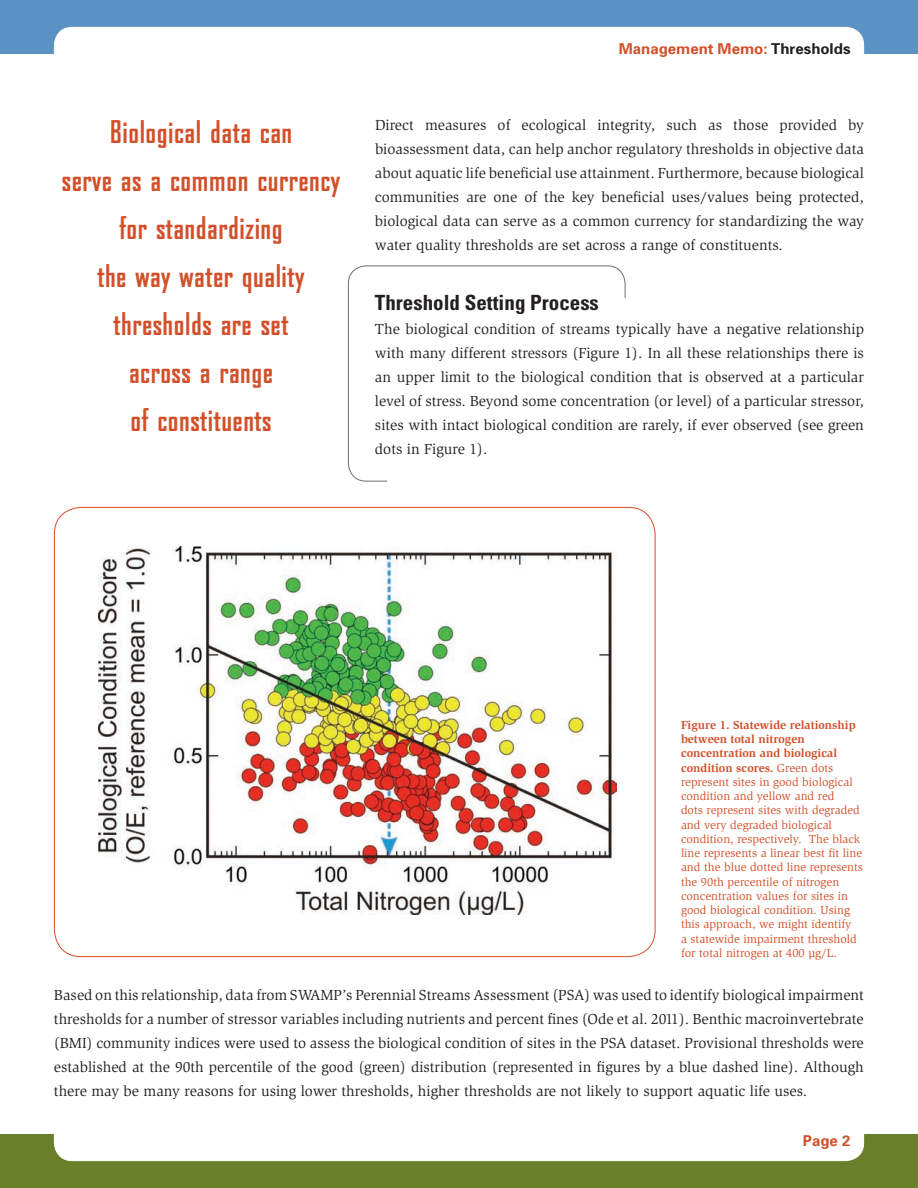
<style>
.page{position:relative;width:918px;height:1188px;background:#fff}
.page>*{position:absolute;margin:0;border:0;box-sizing:border-box;transform-origin:0 0}
.t1{font:700 30px/48px "Bureau Agency";letter-spacing:.02em;color:#d34f29;text-align:center}
.t2{font:700 condensed 21px "Univers";color:#231f20}
.t3{font:15px/24px "Slimbach";color:#231f20;text-align:justify}
.t4{font:700 15px "Univers";color:#d34f29}
.t5{font:12px/14.2px "Slimbach";color:#d34f29}
.s1{color:#231f20}
.s2{font-weight:700}
</style>
<div class="page">
<div style="left:0;top:1134px;width:918px;height:54px;background:#6b7f2a"></div>
<div style="left:54px;top:1074px;width:810px;height:87px;background:#fff;border-radius:18px"></div>
<div style="left:54px;top:1073px;width:810px;height:88px;border:1px solid #fff;border-radius:18px"></div>
<div style="left:0;top:0;width:918px;height:54px;background:#5992c3"></div>
<div style="left:54px;top:27px;width:810px;height:87px;background:#fff;border-radius:18px"></div>
<div style="left:54px;top:27px;width:810px;height:88px;border:1px solid #fff;border-radius:18px"></div>
<img style="left:98px;top:546px;width:519px;height:369px">
<p class="t4" style="left:619px;top:39px;width:233px">Management Memo: <span class="s1">Thresholds</span></p>
<p class="t1" style="left:62px;top:108px;width:280px">Biological data can<br>serve as a common currency for standardizing<br>the way water quality thresholds are set<br>across a range<br>of constituents</p>
<p class="t3" style="left:375px;top:113px;width:491px">Direct measures of ecological integrity, such as those provided by bioassessment data, can help anchor regulatory thresholds in objective data about aquatic life benefcial use attainment. Furthermore, because biological communities are one of the key benefcial uses/values being protected, biological data can serve as a common currency for standardizing the way water quality thresholds are set across a range of constituents.</p>
<h2 class="t2" style="left:375px;top:290px;width:225px">Threshold Setting Process</h2>
<p class="t3" style="left:375px;top:317px;width:491px">The biological condition of streams typically have a negative relationship with many different stressors (Figure 1). In all these relationships there is an upper limit to the biological condition that is observed at a particular level of stress. Beyond some concentration (or level) of a particular stressor, sites with intact biological condition are rarely, if ever observed (see green dots in Figure 1).</p>
<p class="t5" style="left:681px;top:718px;width:184px"><span class="s2">Figure 1. Statewide relationship between total nitrogen concentration and biological condition scores.</span> Green dots represent sites in good biological condition and yellow and red<br>dots represent sites with degraded and very degraded biological condition, respectively. The black line represents a linear best ft line and the blue dotted line represents the 90th percentile of nitrogen concentration values for sites in good biological condition. Using this approach, we might identify<br>a statewide impairment threshold for total nitrogen at 400 µg/L.</p>
<p class="t3" style="left:54px;top:983px;width:811px">Based on this relationship, data from SWAMP’s Perennial Streams Assessment (PSA) was used to identify biological impairment thresholds for a number of stressor variables including nutrients and percent fnes (Ode et al. 2011). Benthic macroinvertebrate (BMI) community indices were used to assess the biological condition of sites in the PSA dataset. Provisional thresholds were established at the 90th percentile of the good (green) distribution (represented in fgures by a blue dashed line). Although there may be many reasons for using lower thresholds, higher thresholds are not likely to support aquatic life uses.</p>
<p class="t4" style="left:803px;top:1131px;width:49px">Page 2</p>
</div>
